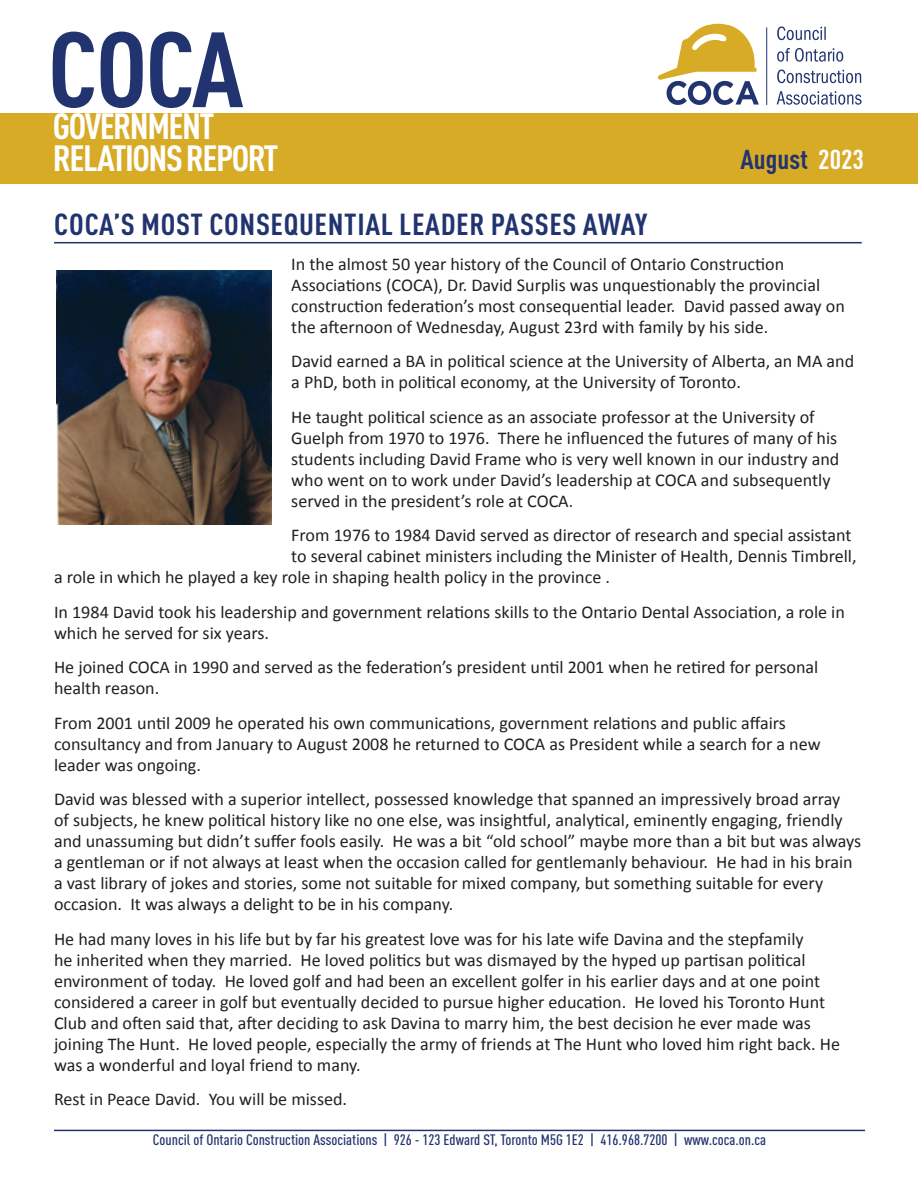
<style>
.page{position:relative;width:918px;height:1188px;background:#fff}
.page>*{position:absolute;margin:0;border:0;box-sizing:border-box;transform-origin:0 0}
.t1{font:700 condensed 105px "DIN Pro";color:#22346f;scale:1.06 1}
.t2{font:700 condensed 36px/31.5px "DIN Pro";letter-spacing:-.04em;color:#fff;scale:1.06 1}
.Article_Title{font:700 condensed 30px "DIN Pro";letter-spacing:.02em;color:#22346f;scale:1.06 1}
.t3{font:700 condensed 27px "DIN Pro";color:#22346f;scale:1.06 1}
.Body{font:18px/21px "Calibri";color:#231f20}
.t4{font:500 condensed 15px "DIN Pro";color:#22346f;scale:1.06 1}
.s1{color:#fff}
</style>
<div class="page">
<hr style="left:54px;top:1130px;width:811px;height:1px;background:#22346f">
<div style="left:0;top:113px;width:918px;height:71px;background:#d8ab27"></div>
<hr style="left:766px;top:27px;width:1px;height:78px;background:#22346f">
<svg style="left:658px;top:24px;width:101px;height:81px"></svg>
<svg style="left:777px;top:91px;width:85px;height:14px"></svg>
<svg style="left:777px;top:69px;width:84px;height:14px"></svg>
<svg style="left:777px;top:48px;width:66px;height:14px"></svg>
<svg style="left:777px;top:26px;width:49px;height:14px"></svg>
<hr style="left:54px;top:242px;width:808px;height:1px;background:#22346f">
<img style="left:56px;top:271px;width:215px;height:253px">
<h1 class="t1" style="left:48px;top:-9px;width:186px">COCA</h1>
<h2 class="t2" style="left:53px;top:107px;width:214px">GOVERNMENT<br>RELATIONS REPORT</h2>
<h3 class="t3" style="left:741px;top:139px;width:118px">August <span class="s1">2023</span></h3>
<p class="Article_Title" style="left:54px;top:202px;width:561px">COCA’S MOST CONSEQUENTIAL LEADER PASSES AWAY</p>
<p class="Body" style="left:291px;top:253px;width:555px">In the almost 50 year history of the Council of Ontario Construction Associations (COCA), Dr. David Surplis was unquestionably the provincial construction federation’s most consequential leader. David passed away on the afternoon of Wednesday, August 23rd with family by his side.</p>
<p class="Body" style="left:291px;top:350px;width:564px">David earned a BA in political science at the University of Alberta, an MA and a PhD, both in political economy, at the University of Toronto.</p>
<p class="Body" style="left:291px;top:406px;width:550px">He taught political science as an associate professor at the University of Guelph from 1970 to 1976. There he influenced the futures of many of his students including David Frame who is very well known in our industry and who went on to work under David’s leadership at COCA and subsequently served in the president’s role at COCA.</p>
<p class="Body" style="left:291px;top:524px;width:562px">From 1976 to 1984 David served as director of research and special assistant</p>
<p class="Body" style="left:291px;top:545px;width:567px">to several cabinet ministers including the Minister of Health, Dennis Timbrell,</p>
<p class="Body" style="left:54px;top:566px;width:558px">a role in which he played a key role in shaping health policy in the province .</p>
<p class="Body" style="left:54px;top:601px;width:792px">In 1984 David took his leadership and government relations skills to the Ontario Dental Association, a role in which he served for six years.</p>
<p class="Body" style="left:54px;top:656px;width:766px">He joined COCA in 1990 and served as the federation’s president until 2001 when he retired for personal health reason.</p>
<p class="Body" style="left:54px;top:712px;width:768px">From 2001 until 2009 he operated his own communications, government relations and public affairs consultancy and from January to August 2008 he returned to COCA as President while a search for a new leader was ongoing.</p>
<p class="Body" style="left:54px;top:788px;width:809px">David was blessed with a superior intellect, possessed knowledge that spanned an impressively broad array<br>of subjects, he knew political history like no one else, was insightful, analytical, eminently engaging, friendly and unassuming but didn’t suffer fools easily. He was a bit “old school” maybe more than a bit but was always a gentleman or if not always at least when the occasion called for gentlemanly behaviour. He had in his brain a vast library of jokes and stories, some not suitable for mixed company, but something suitable for every occasion. It was always a delight to be in his company.</p>
<p class="Body" style="left:54px;top:928px;width:788px">He had many loves in his life but by far his greatest love was for his late wife Davina and the stepfamily<br>he inherited when they married. He loved politics but was dismayed by the hyped up partisan political environment of today. He loved golf and had been an excellent golfer in his earlier days and at one point considered a career in golf but eventually decided to pursue higher education. He loved his Toronto Hunt Club and often said that, after deciding to ask Davina to marry him, the best decision he ever made was joining The Hunt. He loved people, especially the army of friends at The Hunt who loved him right back. He was a wonderful and loyal friend to many.</p>
<p class="Body" style="left:54px;top:1088px;width:295px">Rest in Peace David. You will be missed.</p>
<p class="t4" style="left:153px;top:1128px;width:580px">Council of Ontario Construction Associations | 926 - 123 Edward ST, Toronto M5G 1E2 | 416.968.7200 | www.coca.on.ca</p>
</div>
